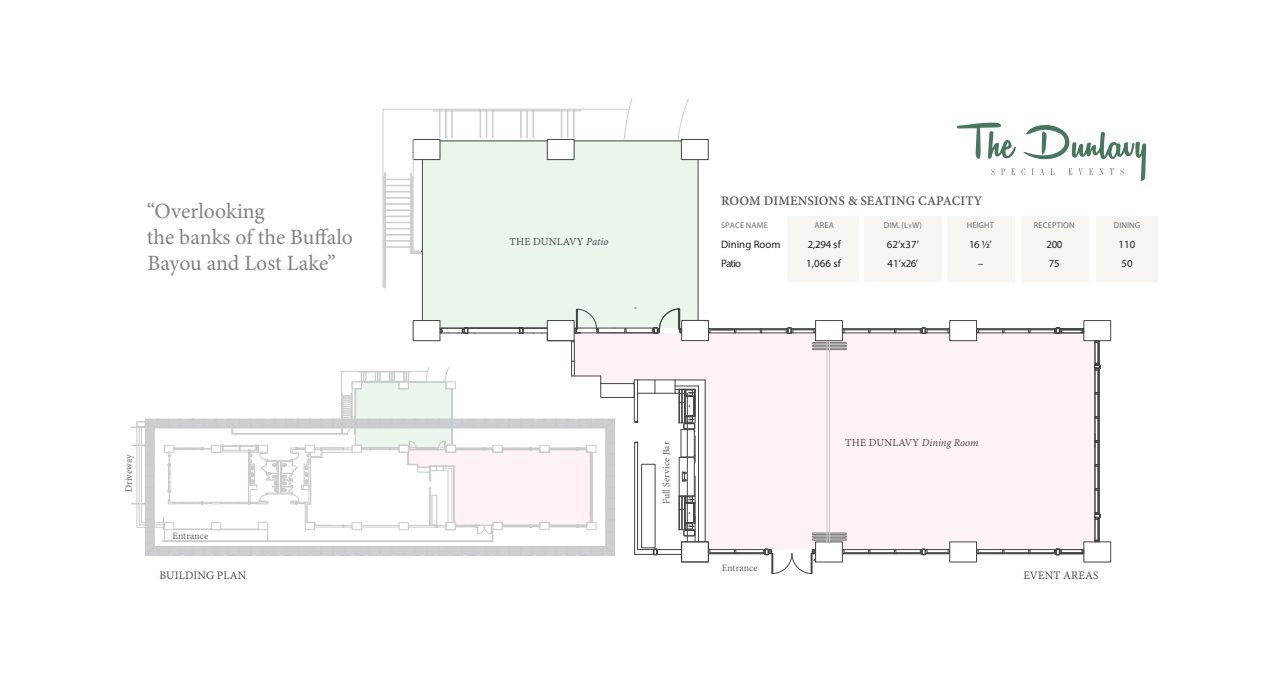
<style>
.page{position:relative;width:1261px;height:685px;background:#fff}
.page>*{position:absolute;margin:0;border:0;box-sizing:border-box;transform-origin:0 0}
.t1{font:21.8px/26.1px "Minion Pro";color:#808285}
.t2{font:700 14.3px "Adobe Devanagari";letter-spacing:.01em;color:#58595b}
.t3{font:12.3px "Adobe Devanagari";letter-spacing:.01em;color:#414142}
.t4{font:11.5px "Adobe Devanagari";letter-spacing:.01em;color:#414142}
.t5{font:300 10.8px "Myriad Pro";color:#231f20}
.t6{font:10.8px "Myriad Pro";color:#231f20}
.t7{font:10.5px "Adobe Devanagari";letter-spacing:.01em;color:#58595b}
.t8{font:8.4px "Myriad Pro";letter-spacing:.015em;color:#6e6f73}
.s1{font-style:italic}
.s2{font-size:5.8px}
.s3{font-weight:400}
.s4{font-weight:300}
</style>
<div class="page">
<div style="left:575px;top:334px;width:519px;height:214px;background:#fef2f7"></div>
<div style="left:423px;top:142px;width:275px;height:186px;background:#eaf5eb"></div>
<svg style="left:677px;top:98px;width:12px;height:42px"></svg>
<svg style="left:623px;top:98px;width:10px;height:42px"></svg>
<svg style="left:843px;top:327px;width:106px;height:7px"></svg>
<svg style="left:977px;top:327px;width:107px;height:7px"></svg>
<hr style="left:440px;top:333px;width:107px;height:1px;background:#444445">
<svg style="left:843px;top:548px;width:106px;height:8px"></svg>
<svg style="left:977px;top:548px;width:107px;height:8px"></svg>
<svg style="left:709px;top:327px;width:106px;height:7px"></svg>
<div style="left:413px;top:320px;width:27px;height:21px;border:1px solid #444445"></div>
<div style="left:815px;top:320px;width:28px;height:21px;border:1px solid #444445"></div>
<div style="left:815px;top:542px;width:28px;height:20px;border:1px solid #444445"></div>
<div style="left:949px;top:320px;width:28px;height:21px;border:1px solid #444445"></div>
<div style="left:949px;top:542px;width:28px;height:20px;border:1px solid #444445"></div>
<div style="left:1084px;top:320px;width:27px;height:21px;border:1px solid #444445"></div>
<div style="left:413px;top:139px;width:27px;height:21px;border:1px solid #444445"></div>
<div style="left:547px;top:139px;width:27px;height:21px;border:1px solid #444445"></div>
<div style="left:681px;top:139px;width:28px;height:21px;border:1px solid #444445"></div>
<hr style="left:384px;top:173px;width:1px;height:115px;background:#cbcdcf">
<hr style="left:385px;top:173px;width:1px;height:115px;background:#cbcdcf">
<hr style="left:411px;top:173px;width:1px;height:79px;background:#cbcdcf">
<hr style="left:410px;top:173px;width:1px;height:80px;background:#cbcdcf">
<hr style="left:383px;top:109px;width:245px;height:1px;background:#cbcdcf">
<svg style="left:432px;top:109px;width:150px;height:29px"></svg>
<hr style="left:413px;top:139px;width:1px;height:38px;background:#cbcdcf">
<hr style="left:383px;top:109px;width:1px;height:68px;background:#cbcdcf">
<hr style="left:422px;top:160px;width:1px;height:160px;background:#444445">
<hr style="left:698px;top:160px;width:1px;height:160px;background:#444445">
<svg style="left:382px;top:176px;width:40px;height:112px"></svg>
<svg style="left:634px;top:548px;width:47px;height:8px"></svg>
<svg style="left:708px;top:548px;width:108px;height:26px"></svg>
<div style="left:813px;top:342px;width:33px;height:2px;border:1px solid #77797b"></div>
<div style="left:813px;top:345px;width:33px;height:2px;border:1px solid #77797b"></div>
<div style="left:813px;top:348px;width:33px;height:2px;border:1px solid #77797b"></div>
<div style="left:813px;top:533px;width:33px;height:2px;border:1px solid #77797b"></div>
<div style="left:813px;top:536px;width:33px;height:2px;border:1px solid #77797b"></div>
<div style="left:813px;top:539px;width:33px;height:1px;border:1px solid #77797b"></div>
<svg style="left:1094px;top:341px;width:7px;height:201px"></svg>
<hr style="left:440px;top:328px;width:79px;height:1px;background:#444445">
<svg style="left:457px;top:327px;width:12px;height:7px"></svg>
<hr style="left:675px;top:380px;width:30px;height:1px;background:#444445">
<hr style="left:637px;top:442px;width:1px;height:108px;background:#444445">
<hr style="left:634px;top:442px;width:1px;height:112px;background:#444445">
<div style="left:600px;top:383px;width:35px;height:15px;border:1px solid #444445"></div>
<div style="left:681px;top:320px;width:28px;height:21px;border:1px solid #444445"></div>
<div style="left:681px;top:541px;width:28px;height:21px;border:1px solid #444445"></div>
<hr style="left:827px;top:341px;width:1px;height:201px;background:#c9cbcc">
<hr style="left:829px;top:341px;width:1px;height:201px;background:#c9cbcc">
<hr style="left:705px;top:380px;width:1px;height:162px;background:#444445">
<svg style="left:634px;top:379px;width:65px;height:163px"></svg>
<hr style="left:574px;top:341px;width:1px;height:35px;background:#444445">
<hr style="left:571px;top:341px;width:1px;height:35px;background:#444445">
<svg style="left:131px;top:361px;width:484px;height:195px"></svg>
<svg style="left:519px;top:308px;width:163px;height:34px"></svg>
<div style="left:641px;top:464px;width:14px;height:84px;border:1px solid #444445"></div>
<hr style="left:440px;top:141px;width:107px;height:1px;background:#444445">
<hr style="left:574px;top:141px;width:108px;height:1px;background:#444445">
<svg style="left:957px;top:123px;width:59px;height:36px"></svg>
<svg style="left:991px;top:168px;width:4px;height:7px"></svg>
<svg style="left:1001px;top:168px;width:4px;height:7px"></svg>
<svg style="left:1011px;top:168px;width:4px;height:7px"></svg>
<svg style="left:1022px;top:125px;width:124px;height:56px"></svg>
<div style="left:787px;top:216px;width:71px;height:66px;background:#f7f5f2"></div>
<div style="left:864px;top:216px;width:77px;height:66px;background:#f7f5f2"></div>
<div style="left:947px;top:216px;width:68px;height:66px;background:#f7f5f2"></div>
<div style="left:1022px;top:216px;width:67px;height:66px;background:#f7f5f2"></div>
<div style="left:1096px;top:216px;width:61px;height:66px;background:#f7f5f2"></div>
<h1 class="t1" style="left:147px;top:198px;width:208px">“Overlooking<br>the banks of the Buffalo<br>Bayou and Lost Lake”</h1>
<p class="t7" style="left:123px;top:492px;width:40px;rotate:-90deg">Driveway</p>
<p class="t7" style="left:172px;top:530px;width:37px">Entrance</p>
<p class="t3" style="left:159px;top:569px;width:88px">BUILDING PLAN</p>
<p class="t4" style="left:510px;top:235px;width:100px">THE DUNLAVY <span class="s1">Patio</span></p>
<h2 class="t2" style="left:721px;top:193px;width:263px">ROOM DIMENSIONS &amp; SEATING CAPACITY</h2>
<p class="t8" style="left:721px;top:220px;width:48px">SPACE NAME</p>
<p class="t8" style="left:815px;top:220px;width:21px">AREA</p>
<p class="t8" style="left:884px;top:220px;width:40px">DIM. (L<span class="s2">X</span>W)</p>
<p class="t8" style="left:967px;top:220px;width:29px">HEIGHT</p>
<p class="t8" style="left:1034px;top:220px;width:42px">RECEPTION</p>
<p class="t8" style="left:1114px;top:220px;width:28px">DINING</p>
<p class="t5" style="left:721px;top:238px;width:61px">Dining Room</p>
<p class="t5" style="left:808px;top:238px;width:34px">2,294 sf</p>
<p class="t5" style="left:887px;top:238px;width:34px">62’x37’</p>
<p class="t5" style="left:969px;top:238px;width:24px">16 ½’</p>
<p class="t5" style="left:1046px;top:238px;width:18px">2<span class="s3">0</span>0</p>
<p class="t5" style="left:1119px;top:238px;width:18px">1<span class="s3">1</span>0</p>
<p class="t5" style="left:721px;top:257px;width:22px">Patio</p>
<p class="t5" style="left:806px;top:257px;width:36px">1,066 sf</p>
<p class="t5" style="left:888px;top:257px;width:32px">41’x26’</p>
<p class="t5" style="left:978px;top:257px;width:7px">–</p>
<p class="t5" style="left:1049px;top:257px;width:13px">75</p>
<p class="t6" style="left:1121px;top:257px;width:13px">5<span class="s4">0</span></p>
<p class="t7" style="left:661px;top:504px;width:64px;rotate:-90deg">Full Service Bar</p>
<p class="t7" style="left:722px;top:562px;width:37px">Entrance</p>
<p class="t4" style="left:845px;top:436px;width:135px">THE DUNLAVY <span class="s1">Dining Room</span></p>
<p class="t3" style="left:1023px;top:568px;width:77px">EVENT AREAS</p>
</div>
